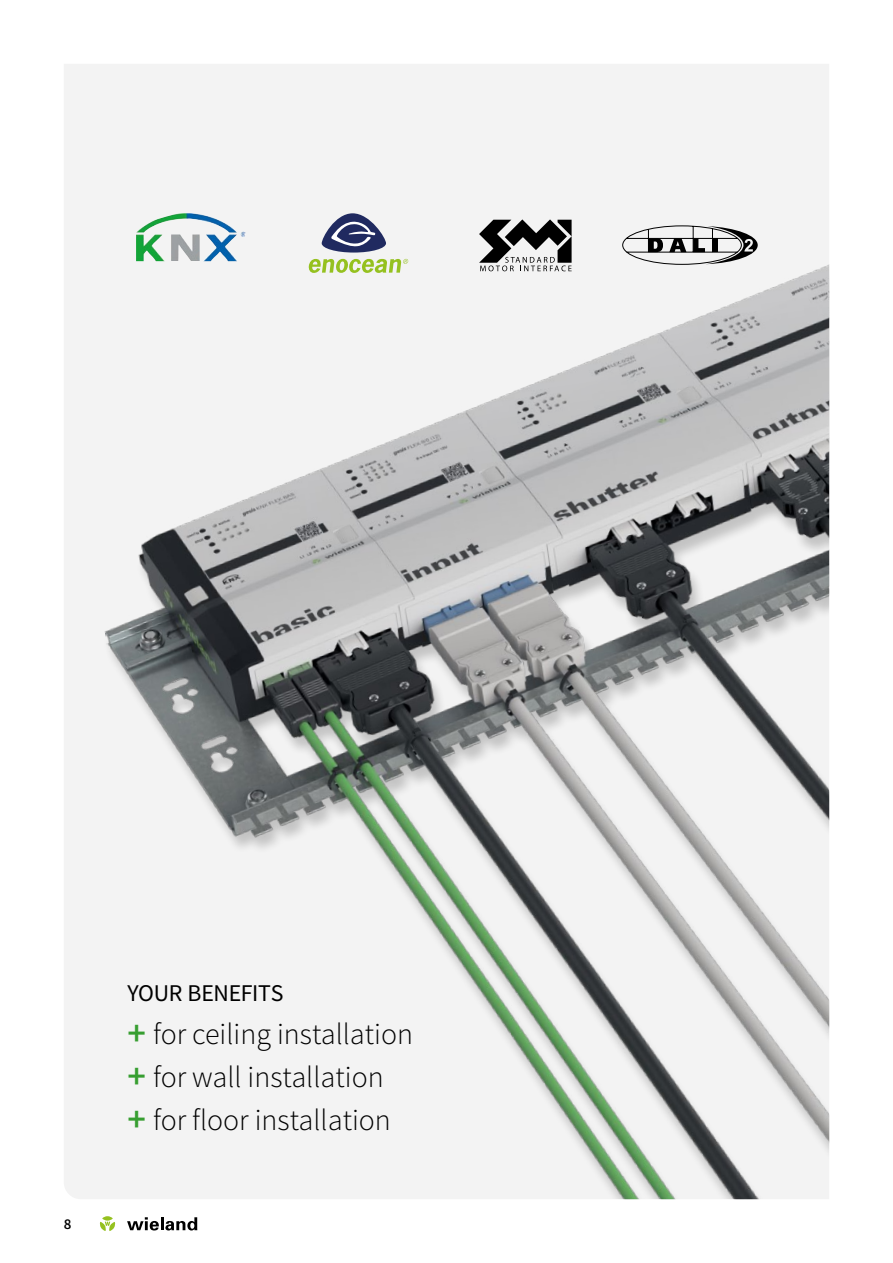
<style>
.page{position:relative;width:893px;height:1263px;background:#fff}
.page>*{position:absolute;margin:0;border:0;box-sizing:border-box;transform-origin:0 0}
.t1{font:300 30px/43px "Source Sans Pro";color:#000}
.t2{font:24px "Source Sans Pro";letter-spacing:-.01em;color:#000}
.t3{font:600 15px "Source Sans Pro";color:#000}
.s1{font-weight:600;font-size:36px;color:#379e31}
</style>
<div class="page">
<div style="left:64px;top:64px;width:765px;height:1128px;background:#f3f3f3"></div>
<img style="left:68px;top:260px;width:761px;height:939px">
<svg style="left:102px;top:1216px;width:11px;height:4px"></svg>
<svg style="left:100px;top:1222px;width:15px;height:9px"></svg>
<svg style="left:127px;top:1217px;width:70px;height:13px"></svg>
<svg style="left:309px;top:259px;width:99px;height:14px"></svg>
<svg style="left:322px;top:213px;width:64px;height:40px"></svg>
<img style="left:136px;top:213px;width:110px;height:48px">
<div style="left:471px;top:213px;width:108px;height:65px;background:#f3f3f3"></div>
<svg style="left:479px;top:219px;width:93px;height:52px"></svg>
<svg style="left:622px;top:225px;width:136px;height:40px"></svg>
<p class="t3" style="left:64px;top:1214px;width:9px">8</p>
<p class="t2" style="left:128px;top:978px;width:157px">YOUR BENEFITS</p>
<p class="t1" style="left:128px;top:1012px;width:287px"><span class="s1">+</span> for ceiling installation <span class="s1">+</span> for wall installation<br><span class="s1">+</span> for floor installation</p>
</div>
